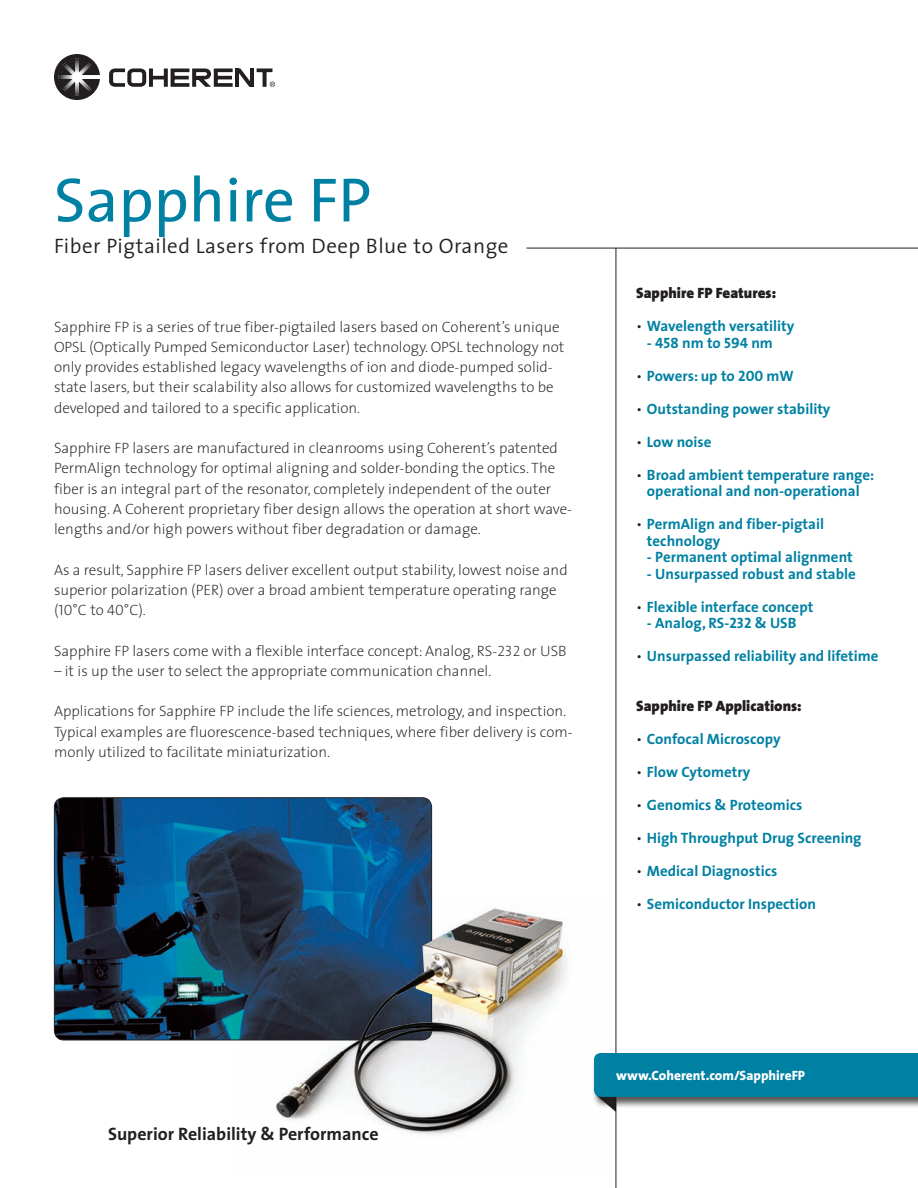
<style>
.page{position:relative;width:918px;height:1188px;background:#fff}
.page>*{position:absolute;margin:0;border:0;box-sizing:border-box;transform-origin:0 0}
.t1{font:63px "The Sans";color:#0081a3}
.t2{font:300 21px "The Sans";letter-spacing:.025em;color:#231f20}
.t3{font:700 18px "The Sans";color:#231f20}
.t4{font:200 15px/20.2px "The Sans";color:#231f20}
.t5{font:700 15px "The Sans";color:#0081a3}
.t6{font:900 15px "The Sans";color:#231f20}
.t7{font:800 13.5px "The Sans";color:#fff}
.s1{font-family:"The Sans Extra Light Caps";font-weight:400}
.s2{font-weight:300;color:#231f20}
.s3{font-family:"The Sans Bold Caps";font-weight:400}
</style>
<div class="page">
<img style="left:235px;top:896px;width:332px;height:239px">
<svg style="left:54px;top:54px;width:46px;height:46px"></svg>
<hr style="left:77px;top:75px;width:23px;height:4px;background:#fff">
<svg style="left:263px;top:72px;width:4px;height:15px"></svg>
<svg style="left:257px;top:68px;width:15px;height:4px"></svg>
<svg style="left:109px;top:68px;width:145px;height:19px"></svg>
<svg style="left:270px;top:82px;width:5px;height:5px"></svg>
<hr style="left:616px;top:248px;width:1px;height:940px;background:#231f20">
<hr style="left:526px;top:248px;width:392px;height:1px;background:#231f20">
<svg style="left:594px;top:1053px;width:324px;height:59px;background:#2f8fa8"></svg>
<img style="left:54px;top:799px;width:376px;height:241px">
<div style="left:54px;top:797px;width:378px;height:243px;border:1px solid #231f20;border-radius:9px"></div>
<img style="left:354px;top:909px;width:208px;height:174px">
<p class="t1" style="left:54px;top:148px;width:319px">Sapphire FP</p>
<p class="t2" style="left:54px;top:229px;width:456px">Fiber Pigtailed Lasers from Deep Blue to Orange</p>
<p class="t4" style="left:54px;top:316px;width:512px">Sapphire FP is a series of true fiber-pigtailed lasers based on Coherent’s unique OPSL (Optically Pumped Semiconductor Laser) technology. OPSL technology not only provides established legacy wavelengths of ion and diode-pumped solid&shy;state lasers, but their scalability also allows for customized wavelengths to be developed and tailored to a specific application.</p>
<p class="t4" style="left:54px;top:437px;width:520px">Sapphire FP lasers are manufactured in cleanrooms using Coherent’s patented PermAlign technology for optimal aligning and solder-bonding the optics. The fiber is an integral part of the resonator, completely independent of the outer housing. A Coherent proprietary fiber design allows the operation at short wave&shy;lengths and/or high powers without fiber degradation or damage.</p>
<p class="t4" style="left:54px;top:559px;width:515px">As a result, Sapphire FP lasers deliver excellent output stability, lowest noise and superior polarization (PER) over a broad ambient temperature operating range (<span class="s1">10</span>°C to <span class="s1">40</span>°C).</p>
<p class="t4" style="left:54px;top:640px;width:514px">Sapphire FP lasers come with a flexible interface concept: Analog, RS-<span class="s1">232</span> or USB</p>
<p class="t4" style="left:54px;top:660px;width:439px">– it is up the user to select the appropriate communication channel.</p>
<p class="t4" style="left:54px;top:701px;width:520px">Applications for Sapphire FP include the life sciences, metrology, and inspection.<br>Typical examples are fluorescence-based techniques, where fiber delivery is com&shy;monly utilized to facilitate miniaturization.</p>
<p class="t6" style="left:636px;top:281px;width:142px">Sapphire FP Features:</p>
<p class="t5" style="left:636px;top:314px;width:160px"><span class="s2">•</span> Wavelength versatility</p>
<p class="t5" style="left:647px;top:330px;width:127px">- <span class="s3">458</span> nm to <span class="s3">594</span> nm</p>
<p class="t5" style="left:636px;top:363px;width:159px"><span class="s2">•</span> Powers: up to <span class="s3">200</span> mW</p>
<p class="t5" style="left:636px;top:396px;width:196px"><span class="s2">•</span> Outstanding power stability</p>
<p class="t5" style="left:636px;top:429px;width:77px"><span class="s2">•</span> Low noise</p>
<p class="t5" style="left:636px;top:462px;width:240px"><span class="s2">•</span> Broad ambient temperature range:</p>
<p class="t5" style="left:647px;top:479px;width:214px">operational and non-operational</p>
<p class="t5" style="left:636px;top:512px;width:189px"><span class="s2">•</span> PermAlign and fiber-pigtail</p>
<p class="t5" style="left:647px;top:528px;width:75px">technology</p>
<p class="t5" style="left:647px;top:545px;width:207px">- Permanent optimal alignment</p>
<p class="t5" style="left:647px;top:561px;width:210px">- Unsurpassed robust and stable</p>
<p class="t5" style="left:636px;top:594px;width:179px"><span class="s2">•</span> Flexible interface concept</p>
<p class="t5" style="left:647px;top:611px;width:151px">- Analog, RS-<span class="s3">232</span> &amp; USB</p>
<p class="t5" style="left:636px;top:644px;width:244px"><span class="s2">•</span> Unsurpassed reliability and lifetime</p>
<p class="t6" style="left:636px;top:693px;width:167px">Sapphire FP Applications:</p>
<p class="t5" style="left:636px;top:726px;width:146px"><span class="s2">•</span> Confocal Microscopy</p>
<p class="t5" style="left:636px;top:759px;width:116px"><span class="s2">•</span> Flow Cytometry</p>
<p class="t5" style="left:636px;top:792px;width:168px"><span class="s2">•</span> Genomics &amp; Proteomics</p>
<p class="t5" style="left:636px;top:825px;width:227px"><span class="s2">•</span> High Throughput Drug Screening</p>
<p class="t5" style="left:636px;top:858px;width:143px"><span class="s2">•</span> Medical Diagnostics</p>
<p class="t5" style="left:636px;top:891px;width:181px"><span class="s2">•</span> Semiconductor Inspection</p>
<p class="t3" style="left:108px;top:1119px;width:272px">Superior Reliability &amp; Performance</p>
<p class="t7" style="left:616px;top:1064px;width:190px">www.Coherent.com/SapphireFP</p>
</div>
